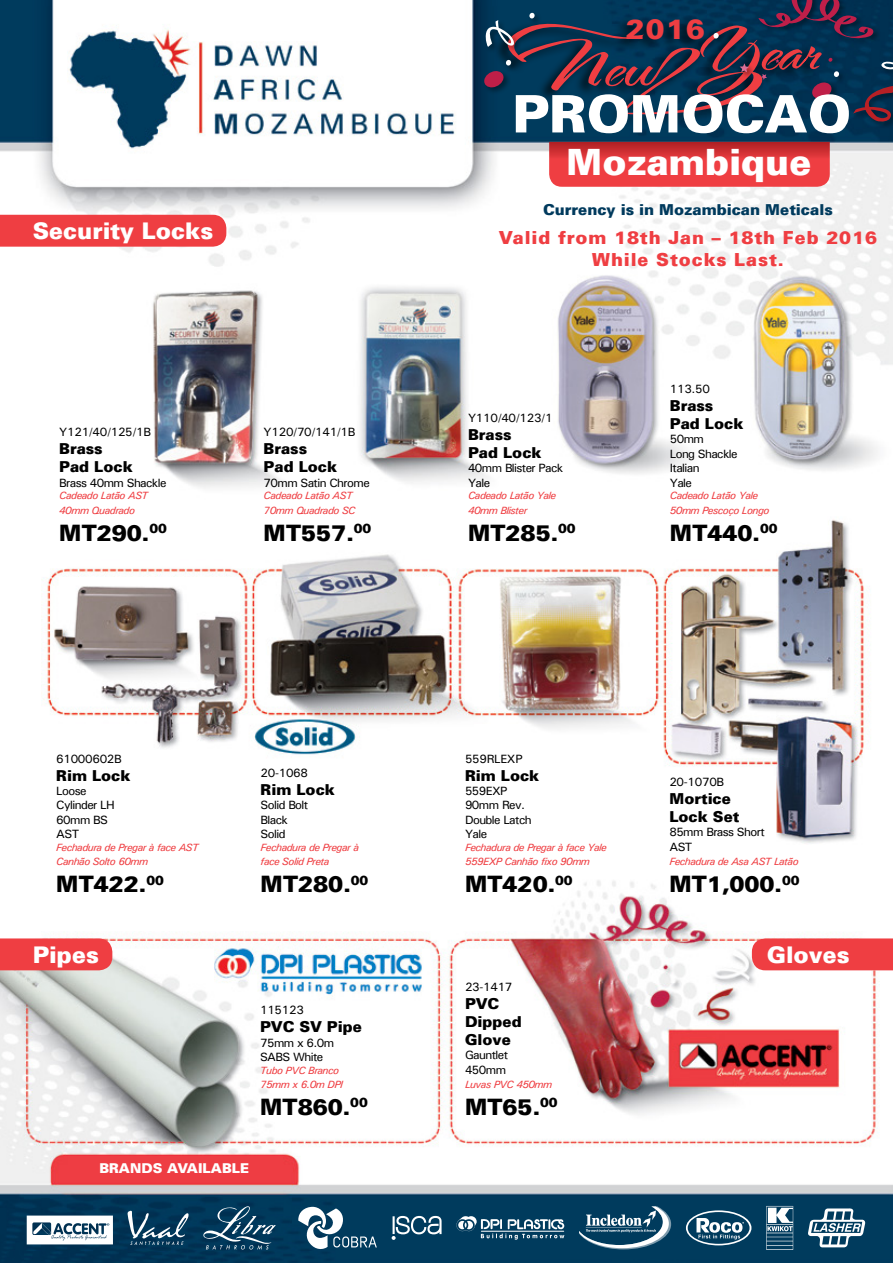
<style>
.page{position:relative;width:893px;height:1263px;background:#fff}
.page>*{position:absolute;margin:0;border:0;box-sizing:border-box;transform-origin:0 0}
.t1{font:900 51.6px "Univers";color:#fff}
.t2{font:900 36px "Univers";color:#fff}
.t3{font:900 27.9px "Univers";color:#ef3e42}
.t4{font:900 22.8px "Univers";color:#fff}
.t5{font:900 22.5px "Univers";color:#000}
.t6{font:900 17.85px/21.5px "Univers";letter-spacing:.05em;color:#ef3e42;text-align:center}
.t7{font:900 15px/18px "Univers";color:#000}
.t8{font:900 15px "Univers";color:#003a5d}
.t9{font:900 13.5px "Univers";color:#fff}
.t10{font:12px/14.4px "Univers";letter-spacing:-.05em;color:#000}
.t11{font:12px "Univers";letter-spacing:-.025em;color:#000}
.t12{font:italic 10.5px/14.4px "Univers";letter-spacing:-.05em;color:#ef3e42}
</style>
<div class="page">
<img style="left:0;top:0;width:893px;height:1263px">
<div style="left:0;top:215px;width:226px;height:32px;background:#ef3e42"></div>
<div style="left:0;top:938px;width:112px;height:32px;background:#ef3e42"></div>
<svg style="left:549px;top:142px;width:281px;height:45px"></svg>
<div style="left:493px;top:16px;width:329px;height:111px;background:#003a5c"></div>
<div style="left:852px;top:84px;width:41px;height:45px;background:#000;opacity:.4"></div>
<div style="left:483px;top:69px;width:28px;height:26px;background:#003151"></div>
<svg style="left:484px;top:0;width:409px;height:122px"></svg>
<svg style="left:298px;top:1207px;width:79px;height:44px"></svg>
<svg style="left:200px;top:1206px;width:76px;height:43px"></svg>
<svg style="left:127px;top:1210px;width:62px;height:35px"></svg>
<svg style="left:392px;top:1216px;width:50px;height:24px"></svg>
<svg style="left:456px;top:1216px;width:108px;height:24px"></svg>
<svg style="left:686px;top:1210px;width:65px;height:35px"></svg>
<svg style="left:766px;top:1206px;width:27px;height:44px"></svg>
<svg style="left:807px;top:1208px;width:59px;height:39px"></svg>
<svg style="left:579px;top:1206px;width:92px;height:43px"></svg>
<svg style="left:27px;top:1215px;width:86px;height:29px"></svg>
<div style="left:752px;top:938px;width:141px;height:32px;background:#ef3e42"></div>
<h3 class="t4" style="left:33px;top:216px;width:182px">Security Locks</h3>
<p class="t11" style="left:59px;top:425px;width:93px">Y121/40/125/1B</p>
<h3 class="t7" style="left:59px;top:439px;width:75px">Brass<br>Pad Lock</h3>
<p class="t10" style="left:59px;top:475px;width:109px">Brass 40mm Shackle</p>
<p class="t12" style="left:59px;top:488px;width:90px">Cadeado Latão AST<br>40mm Quadrado</p>
<h3 class="t5" style="left:59px;top:518px;width:109px">MT290.<sup>00</sup></h3>
<p class="t11" style="left:264px;top:425px;width:93px">Y120/70/141/1B</p>
<h3 class="t7" style="left:264px;top:439px;width:75px">Brass<br>Pad Lock</h3>
<p class="t10" style="left:264px;top:475px;width:108px">70mm Satin Chrome</p>
<p class="t12" style="left:264px;top:488px;width:94px">Cadeado Latão AST<br>70mm Quadrado SC</p>
<h3 class="t5" style="left:264px;top:518px;width:109px">MT557.<sup>00</sup></h3>
<p class="t11" style="left:56px;top:751px;width:67px">61000602B</p>
<h3 class="t7" style="left:56px;top:766px;width:76px">Rim Lock</h3>
<p class="t10" style="left:56px;top:783px;width:60px">Loose<br>Cylinder LH<br>60mm BS<br>AST</p>
<p class="t12" style="left:56px;top:840px;width:144px">Fechadura de Pregar à face AST<br>Canhão Solto 60mm</p>
<h3 class="t5" style="left:56px;top:869px;width:109px">MT422.<sup>00</sup></h3>
<p class="t10" style="left:261px;top:765px;width:49px">20-1068</p>
<h3 class="t7" style="left:261px;top:780px;width:76px">Rim Lock</h3>
<p class="t10" style="left:261px;top:798px;width:49px">Solid Bolt<br>Black<br>Solid</p>
<p class="t12" style="left:261px;top:840px;width:100px">Fechadura de Pregar à face Solid Preta</p>
<h3 class="t5" style="left:261px;top:869px;width:109px">MT280.<sup>00</sup></h3>
<h3 class="t4" style="left:33px;top:940px;width:68px">Pipes</h3>
<p class="t10" style="left:260px;top:1002px;width:45px">115123</p>
<h3 class="t7" style="left:260px;top:1017px;width:103px">PVC SV Pipe</h3>
<p class="t10" style="left:260px;top:1035px;width:76px">75mm x 6.0m<br>SABS White</p>
<p class="t12" style="left:260px;top:1062px;width:85px">Tubo PVC Branco<br>75mm x 6.0m DPI</p>
<h3 class="t5" style="left:260px;top:1092px;width:109px">MT860.<sup>00</sup></h3>
<p class="t9" style="left:99px;top:1159px;width:151px">BRANDS AVAILABLE</p>
<h3 class="t3" style="left:626px;top:10px;width:80px">2016</h3>
<h1 class="t1" style="left:512px;top:80px;width:340px">PROMOCAO</h1>
<h2 class="t2" style="left:566px;top:138px;width:247px">Mozambique</h2>
<h3 class="t8" style="left:543px;top:200px;width:291px">Currency is in Mozambican Meticals</h3>
<h3 class="t6" style="left:499px;top:226px;width:380px">Valid from 18th Jan – 18th Feb 2016<br>While Stocks Last.</h3>
<p class="t11" style="left:468px;top:410px;width:86px">Y110/40/123/1</p>
<h3 class="t7" style="left:468px;top:425px;width:75px">Brass<br>Pad Lock</h3>
<p class="t10" style="left:468px;top:461px;width:97px">40mm Blister Pack<br>Yale</p>
<p class="t12" style="left:468px;top:488px;width:90px">Cadeado Latão Yale<br>40mm Blister</p>
<h3 class="t5" style="left:468px;top:518px;width:109px">MT285.<sup>00</sup></h3>
<p class="t10" style="left:670px;top:382px;width:42px">113.50</p>
<h3 class="t7" style="left:670px;top:396px;width:75px">Brass<br>Pad Lock</h3>
<p class="t10" style="left:670px;top:432px;width:69px">50mm<br>Long Shackle<br>Italian<br>Yale</p>
<p class="t12" style="left:670px;top:488px;width:101px">Cadeado Latão Yale<br>50mm Pescoço Longo</p>
<h3 class="t5" style="left:670px;top:518px;width:109px">MT440.<sup>00</sup></h3>
<p class="t11" style="left:465px;top:751px;width:59px">559RLEXP</p>
<h3 class="t7" style="left:465px;top:766px;width:76px">Rim Lock</h3>
<p class="t10" style="left:465px;top:783px;width:68px">559EXP<br>90mm Rev.<br>Double Latch<br>Yale</p>
<p class="t12" style="left:465px;top:840px;width:143px">Fechadura de Pregar à face Yale<br>559EXP Canhão fixo 90mm</p>
<h3 class="t5" style="left:465px;top:869px;width:109px">MT420.<sup>00</sup></h3>
<p class="t10" style="left:465px;top:979px;width:49px">23-1417</p>
<h3 class="t7" style="left:465px;top:994px;width:58px">PVC<br>Dipped<br>Glove</h3>
<p class="t10" style="left:465px;top:1047px;width:45px">Gauntlet<br>450mm</p>
<p class="t12" style="left:465px;top:1077px;width:89px">Luvas PVC 450mm</p>
<h3 class="t5" style="left:465px;top:1092px;width:94px">MT65.<sup>00</sup></h3>
<p class="t10" style="left:669px;top:774px;width:56px">20-1070B</p>
<h3 class="t7" style="left:669px;top:789px;width:72px">Mortice<br>Lock Set</h3>
<p class="t10" style="left:669px;top:825px;width:97px">85mm Brass Short<br>AST</p>
<p class="t12" style="left:669px;top:854px;width:131px">Fechadura de Asa AST Latão</p>
<h3 class="t5" style="left:669px;top:869px;width:132px">MT1,000.<sup>00</sup></h3>
<h3 class="t4" style="left:767px;top:940px;width:84px">Gloves</h3>
</div>
